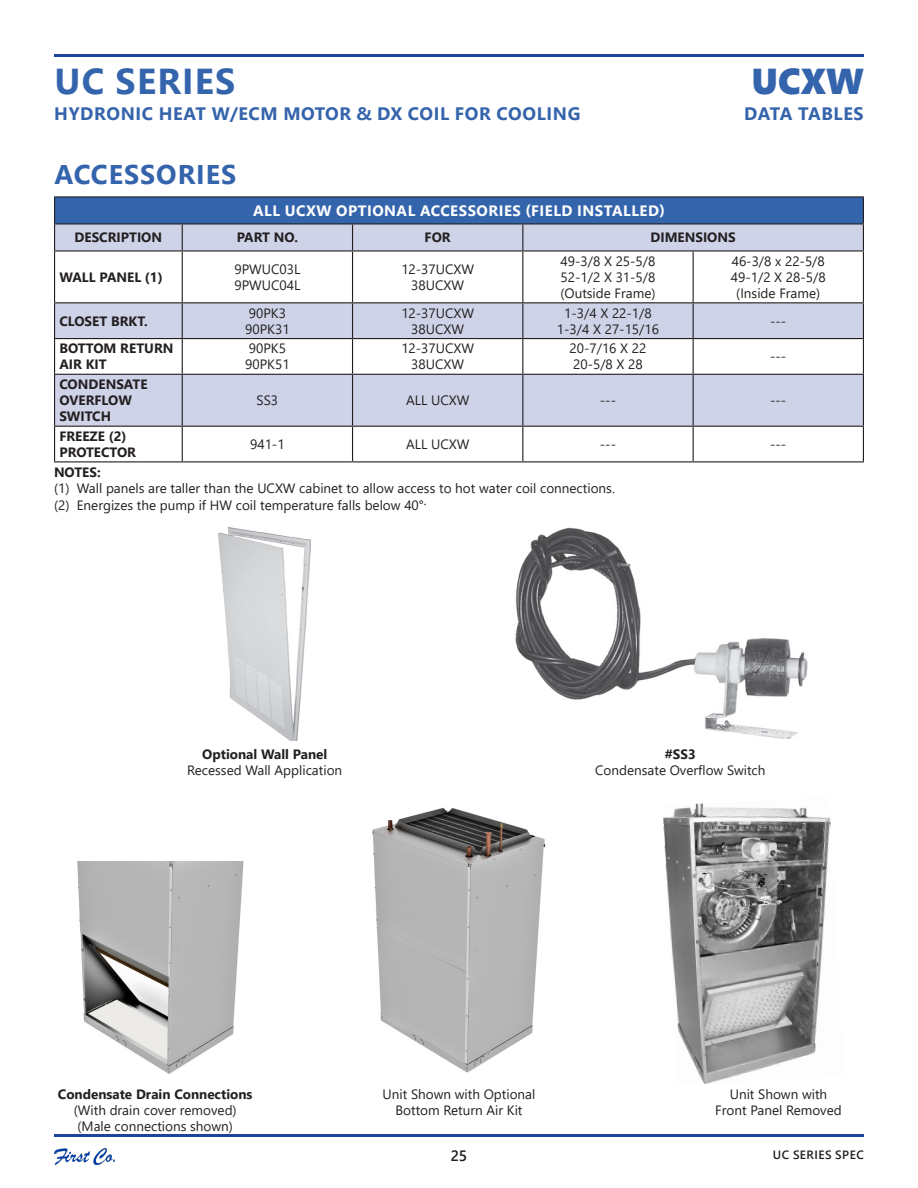
<style>
.page{position:relative;width:918px;height:1188px;background:#fff}
.page>*{position:absolute;margin:0;border:0;box-sizing:border-box;transform-origin:0 0}
.t1{font:700 36px "Segoe UI";letter-spacing:.035em;color:#3464ac}
.t2{font:36px "Segoe UI Black";color:#3464ac}
.t3{font:700 27px "Segoe UI";letter-spacing:.035em;color:#3464ac}
.t4{font:700 18px "Segoe UI";letter-spacing:.035em;color:#3464ac}
.t5{font:700 15px "Segoe UI";letter-spacing:.035em;color:#fff}
.t6{font:600 15px "Segoe UI";color:#231f20}
.t7{font:13.5px "Segoe UI";color:#231f20}
.t8{font:700 13.5px "Segoe UI";color:#231f20}
.t9{font:600 12px "Segoe UI";letter-spacing:.035em;color:#231f20}
</style>
<div class="page">
<hr style="left:54px;top:54px;width:810px;height:3px;background:#1d449b">
<hr style="left:54px;top:1134px;width:810px;height:3px;background:#1d449b">
<img style="left:54px;top:1148px;width:60px;height:16px">
<img style="left:219px;top:527px;width:92px;height:213px">
<div style="left:55px;top:197px;width:808px;height:27px;background:#3464ac"></div>
<svg style="left:55px;top:225px;width:808px;height:201px;fill:#cfd3e8"></svg>
<hr style="left:54px;top:196px;width:128px;height:2px;background:#231f20">
<hr style="left:182px;top:196px;width:171px;height:2px;background:#231f20">
<hr style="left:353px;top:196px;width:170px;height:2px;background:#231f20">
<hr style="left:523px;top:196px;width:170px;height:2px;background:#231f20">
<hr style="left:693px;top:196px;width:171px;height:2px;background:#231f20">
<hr style="left:54px;top:223px;width:128px;height:2px;background:#231f20">
<svg style="left:54px;top:198px;width:1px;height:52px"></svg>
<hr style="left:182px;top:223px;width:171px;height:2px;background:#231f20">
<svg style="left:182px;top:225px;width:1px;height:25px"></svg>
<hr style="left:353px;top:223px;width:170px;height:2px;background:#231f20">
<svg style="left:352px;top:225px;width:1px;height:25px"></svg>
<hr style="left:523px;top:223px;width:170px;height:2px;background:#231f20">
<svg style="left:522px;top:225px;width:1px;height:25px"></svg>
<hr style="left:693px;top:223px;width:171px;height:2px;background:#231f20">
<svg style="left:863px;top:198px;width:1px;height:52px"></svg>
<hr style="left:54px;top:250px;width:128px;height:2px;background:#231f20">
<hr style="left:54px;top:252px;width:1px;height:50px;background:#231f20">
<hr style="left:182px;top:250px;width:171px;height:2px;background:#231f20">
<hr style="left:182px;top:252px;width:1px;height:50px;background:#231f20">
<hr style="left:353px;top:250px;width:170px;height:2px;background:#231f20">
<hr style="left:352px;top:252px;width:1px;height:50px;background:#231f20">
<hr style="left:523px;top:250px;width:170px;height:2px;background:#231f20">
<hr style="left:522px;top:252px;width:1px;height:50px;background:#231f20">
<hr style="left:693px;top:250px;width:171px;height:2px;background:#231f20">
<hr style="left:693px;top:252px;width:1px;height:50px;background:#231f20">
<hr style="left:863px;top:252px;width:1px;height:50px;background:#231f20">
<hr style="left:54px;top:302px;width:128px;height:1px;background:#231f20">
<hr style="left:54px;top:303px;width:1px;height:35px;background:#231f20">
<hr style="left:182px;top:302px;width:171px;height:1px;background:#231f20">
<hr style="left:182px;top:303px;width:1px;height:35px;background:#231f20">
<hr style="left:353px;top:302px;width:170px;height:1px;background:#231f20">
<hr style="left:352px;top:303px;width:1px;height:35px;background:#231f20">
<hr style="left:523px;top:302px;width:170px;height:1px;background:#231f20">
<hr style="left:522px;top:303px;width:1px;height:35px;background:#231f20">
<hr style="left:693px;top:302px;width:171px;height:1px;background:#231f20">
<hr style="left:693px;top:303px;width:1px;height:35px;background:#231f20">
<hr style="left:863px;top:303px;width:1px;height:35px;background:#231f20">
<hr style="left:54px;top:338px;width:128px;height:1px;background:#231f20">
<hr style="left:54px;top:339px;width:1px;height:35px;background:#231f20">
<hr style="left:182px;top:338px;width:171px;height:1px;background:#231f20">
<hr style="left:182px;top:339px;width:1px;height:35px;background:#231f20">
<hr style="left:353px;top:338px;width:170px;height:1px;background:#231f20">
<hr style="left:352px;top:339px;width:1px;height:35px;background:#231f20">
<hr style="left:523px;top:338px;width:170px;height:1px;background:#231f20">
<hr style="left:522px;top:339px;width:1px;height:35px;background:#231f20">
<hr style="left:693px;top:338px;width:171px;height:1px;background:#231f20">
<hr style="left:693px;top:339px;width:1px;height:35px;background:#231f20">
<hr style="left:863px;top:339px;width:1px;height:35px;background:#231f20">
<hr style="left:54px;top:374px;width:128px;height:1px;background:#231f20">
<hr style="left:54px;top:375px;width:1px;height:51px;background:#231f20">
<hr style="left:182px;top:374px;width:171px;height:1px;background:#231f20">
<hr style="left:182px;top:375px;width:1px;height:51px;background:#231f20">
<hr style="left:353px;top:374px;width:170px;height:1px;background:#231f20">
<hr style="left:352px;top:375px;width:1px;height:51px;background:#231f20">
<hr style="left:523px;top:374px;width:170px;height:1px;background:#231f20">
<hr style="left:522px;top:375px;width:1px;height:51px;background:#231f20">
<hr style="left:693px;top:374px;width:171px;height:1px;background:#231f20">
<hr style="left:693px;top:375px;width:1px;height:51px;background:#231f20">
<hr style="left:863px;top:375px;width:1px;height:51px;background:#231f20">
<hr style="left:54px;top:426px;width:128px;height:1px;background:#231f20">
<hr style="left:54px;top:427px;width:1px;height:34px;background:#231f20">
<hr style="left:182px;top:426px;width:171px;height:1px;background:#231f20">
<hr style="left:182px;top:427px;width:1px;height:34px;background:#231f20">
<hr style="left:353px;top:426px;width:170px;height:1px;background:#231f20">
<hr style="left:352px;top:427px;width:1px;height:34px;background:#231f20">
<hr style="left:523px;top:426px;width:170px;height:1px;background:#231f20">
<hr style="left:522px;top:427px;width:1px;height:34px;background:#231f20">
<hr style="left:693px;top:426px;width:171px;height:1px;background:#231f20">
<hr style="left:693px;top:427px;width:1px;height:34px;background:#231f20">
<hr style="left:863px;top:427px;width:1px;height:34px;background:#231f20">
<hr style="left:54px;top:461px;width:128px;height:1px;background:#231f20">
<hr style="left:182px;top:461px;width:171px;height:1px;background:#231f20">
<hr style="left:353px;top:461px;width:170px;height:1px;background:#231f20">
<hr style="left:523px;top:461px;width:170px;height:1px;background:#231f20">
<hr style="left:693px;top:461px;width:171px;height:1px;background:#231f20">
<img style="left:515px;top:528px;width:293px;height:211px">
<img style="left:663px;top:803px;width:168px;height:281px">
<img style="left:372px;top:807px;width:173px;height:266px">
<img style="left:77px;top:861px;width:167px;height:213px">
<p class="t1" style="left:55px;top:47px;width:182px">UC SERIES</p>
<p class="t2" style="left:751px;top:55px;width:114px">UCXW</p>
<p class="t4" style="left:744px;top:96px;width:121px">DATA TABLES</p>
<p class="t4" style="left:54px;top:96px;width:528px">HYDRONIC HEAT W/ECM MOTOR &amp; DX COIL FOR COOLING</p>
<p class="t3" style="left:54px;top:149px;width:183px">ACCESSORIES</p>
<p class="t5" style="left:253px;top:196px;width:413px">ALL UCXW OPTIONAL ACCESSORIES (FIELD INSTALLED)</p>
<p class="t8" style="left:75px;top:225px;width:89px">DESCRIPTION</p>
<p class="t8" style="left:237px;top:225px;width:63px">PART NO.</p>
<p class="t8" style="left:425px;top:225px;width:28px">FOR</p>
<p class="t8" style="left:650px;top:225px;width:87px">DIMENSIONS</p>
<p class="t8" style="left:59px;top:264px;width:105px">WALL PANEL (1)</p>
<p class="t7" style="left:561px;top:248px;width:96px">49-3/8 X 25-5/8</p>
<p class="t7" style="left:561px;top:264px;width:96px">52-1/2 X 31-5/8</p>
<p class="t7" style="left:560px;top:280px;width:97px">(Outside Frame)</p>
<p class="t7" style="left:732px;top:248px;width:95px">46-3/8 x 22-5/8</p>
<p class="t7" style="left:731px;top:264px;width:96px">49-1/2 X 28-5/8</p>
<p class="t7" style="left:736px;top:280px;width:85px">(Inside Frame)</p>
<p class="t7" style="left:401px;top:256px;width:74px">12-37UCXW</p>
<p class="t7" style="left:411px;top:272px;width:54px">38UCXW</p>
<p class="t7" style="left:234px;top:256px;width:67px">9PWUC03L</p>
<p class="t7" style="left:234px;top:272px;width:67px">9PWUC04L</p>
<p class="t8" style="left:59px;top:308px;width:90px">CLOSET BRKT.</p>
<p class="t8" style="left:59px;top:336px;width:116px">BOTTOM RETURN</p>
<p class="t8" style="left:59px;top:352px;width:49px">AIR KIT</p>
<p class="t8" style="left:59px;top:371px;width:90px">CONDENSATE</p>
<p class="t8" style="left:59px;top:388px;width:74px">OVERFLOW</p>
<p class="t8" style="left:59px;top:404px;width:53px">SWITCH</p>
<p class="t8" style="left:59px;top:423px;width:69px">FREEZE (2)</p>
<p class="t8" style="left:59px;top:440px;width:78px">PROTECTOR</p>
<p class="t7" style="left:249px;top:300px;width:39px">90PK3</p>
<p class="t7" style="left:245px;top:316px;width:46px">90PK31</p>
<p class="t7" style="left:249px;top:336px;width:39px">90PK5</p>
<p class="t7" style="left:245px;top:352px;width:46px">90PK51</p>
<p class="t7" style="left:401px;top:300px;width:74px">12-37UCXW</p>
<p class="t7" style="left:411px;top:316px;width:54px">38UCXW</p>
<p class="t7" style="left:401px;top:336px;width:74px">12-37UCXW</p>
<p class="t7" style="left:411px;top:352px;width:54px">38UCXW</p>
<p class="t7" style="left:564px;top:300px;width:89px">1-3/4 X 22-1/8</p>
<p class="t7" style="left:557px;top:316px;width:104px">1-3/4 X 27-15/16</p>
<p class="t7" style="left:570px;top:336px;width:78px">20-7/16 X 22</p>
<p class="t7" style="left:573px;top:352px;width:71px">20-5/8 X 28</p>
<p class="t7" style="left:770px;top:308px;width:18px">---</p>
<p class="t7" style="left:770px;top:344px;width:18px">---</p>
<p class="t7" style="left:257px;top:388px;width:23px">SS3</p>
<p class="t7" style="left:406px;top:388px;width:65px">ALL UCXW</p>
<p class="t7" style="left:600px;top:388px;width:18px">---</p>
<p class="t7" style="left:770px;top:388px;width:18px">---</p>
<p class="t7" style="left:250px;top:431px;width:36px">941-1</p>
<p class="t7" style="left:406px;top:431px;width:65px">ALL UCXW</p>
<p class="t7" style="left:600px;top:431px;width:18px">---</p>
<p class="t7" style="left:770px;top:431px;width:18px">---</p>
<p class="t8" style="left:54px;top:460px;width:48px">NOTES:</p>
<p class="t7" style="left:54px;top:476px;width:562px">(1) Wall panels are taller than the UCXW cabinet to allow access to hot water coil connections.</p>
<p class="t7" style="left:54px;top:492px;width:374px">(2) Energizes the pump if HW coil temperature falls below 40°.</p>
<p class="t8" style="left:202px;top:741px;width:127px">Optional Wall Panel</p>
<p class="t7" style="left:187px;top:757px;width:157px">Recessed Wall Application</p>
<p class="t8" style="left:665px;top:741px;width:32px">#SS3</p>
<p class="t7" style="left:595px;top:757px;width:172px">Condensate Overflow Switch</p>
<p class="t8" style="left:58px;top:1081px;width:196px">Condensate Drain Connections</p>
<p class="t7" style="left:74px;top:1097px;width:164px">(With drain cover removed)</p>
<p class="t7" style="left:78px;top:1113px;width:157px">(Male connections shown)</p>
<p class="t7" style="left:383px;top:1081px;width:154px">Unit Shown with Optional</p>
<p class="t7" style="left:395px;top:1097px;width:129px">Bottom Return Air Kit</p>
<p class="t7" style="left:730px;top:1081px;width:99px">Unit Shown with</p>
<p class="t7" style="left:715px;top:1097px;width:128px">Front Panel Removed</p>
<p class="t6" style="left:451px;top:1142px;width:18px">25</p>
<p class="t9" style="left:773px;top:1143px;width:92px">UC SERIES SPEC</p>
</div>
